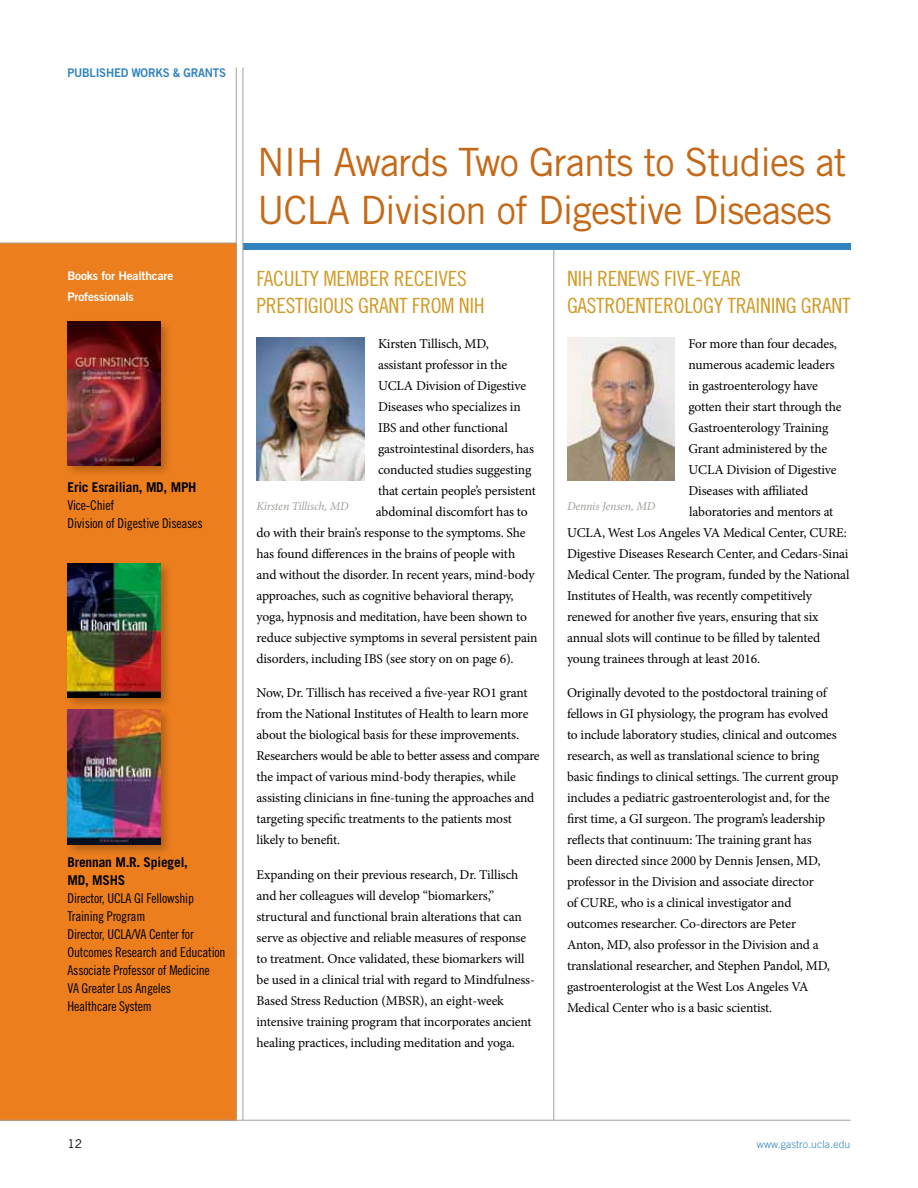
<style>
.page{position:relative;width:918px;height:1188px;background:#fff}
.page>*{position:absolute;margin:0;border:0;box-sizing:border-box;transform-origin:0 0}
.TradeGothicBody{font:39px/48px "Trade Gothic";letter-spacing:-.02em;color:#c46917}
.TradeGothicBody-2{font:21px/27px "Trade Gothic Cond Eighteen";letter-spacing:-.015em;color:#d09b28;scale:1.04 1}
.TradeGothicBody-3{font:13.5px/21px "Minion Pro";letter-spacing:-.015em;color:#000}
.TradeGothicBody-4{font:13.5px/18px "Trade Gothic Cond Eighteen";letter-spacing:-.015em;color:#000}
.Photo_caption{font:italic 12px "Minion Pro";letter-spacing:-.015em;color:#a2a19d}
.TradeGothicBody-5{font:12px/21px "Trade Gothic Bold Two";letter-spacing:-.015em;color:#fff}
.TradeGothicBody-6{font:12px "Trade Gothic Bold Two";letter-spacing:-.02em;color:#3284bf;scale:.95 1}
.t1{font:12px "Trade Gothic";color:#000}
.t2{font:300 10.5px "Trade Gothic";letter-spacing:.01em;color:#3284bf}
.s1{font-family:"Trade Gothic";font-weight:700}
</style>
<div class="page">
<hr style="left:554px;top:243px;width:1px;height:877px;background:#a2a19d">
<img style="left:256px;top:337px;width:108px;height:143px">
<div style="left:0;top:243px;width:236px;height:877px;background:#ec7e1e"></div>
<img style="left:567px;top:337px;width:108px;height:143px">
<div style="left:64px;top:560px;width:110px;height:150px;background:#000;opacity:.25"></div>
<img style="left:67px;top:564px;width:94px;height:133px">
<div style="left:64px;top:318px;width:109px;height:160px;background:#000;opacity:.25"></div>
<img style="left:68px;top:322px;width:92px;height:143px">
<hr style="left:0;top:1120px;width:850px;height:1px;background:#a2a19d">
<div style="left:64px;top:706px;width:110px;height:151px;background:#000;opacity:.25"></div>
<img style="left:67px;top:710px;width:93px;height:134px">
<div style="left:243px;top:243px;width:607px;height:7px;background:#3284bf"></div>
<hr style="left:236px;top:68px;width:1px;height:1052px;background:#a2a19d">
<hr style="left:243px;top:68px;width:1px;height:1052px;background:#a2a19d">
<hr style="left:0;top:243px;width:236px;height:1px;background:#a2a19d">
<p class="TradeGothicBody-6" style="left:68px;top:65px;width:168px">PUBLISHED WORKS &amp; GRANTS</p>
<p class="TradeGothicBody-5" style="left:68px;top:265px;width:107px">Books for Healthcare<br>Professionals</p>
<p class="TradeGothicBody-4" style="left:68px;top:478px;width:137px"><span class="s1">Eric Esrailian, MD, MPH<br></span>Vice-Chief<br>Division of Digestive Diseases</p>
<p class="TradeGothicBody-4" style="left:68px;top:853px;width:160px"><span class="s1">Brennan M.R. Spiegel,<br>MD, MSHS<br></span>Director, UCLA GI Fellowship<br>Training Program<br>Director, UCLA/VA Center for<br>Outcomes Research and Education<br>Associate Professor of Medicine<br>VA Greater Los Angeles<br>Healthcare System</p>
<p class="TradeGothicBody" style="left:257px;top:137px;width:591px">NIH Awards Two Grants to Studies at<br>UCLA Division of Digestive Diseases</p>
<p class="TradeGothicBody-2" style="left:256px;top:265px;width:221px">FACULTY MEMBER RECEIVES<br>PRESTIGIOUS GRANT FROM NIH</p>
<p class="TradeGothicBody-3" style="left:378px;top:333px;width:112px">Kirsten Tillisch, MD,</p>
<p class="TradeGothicBody-3" style="left:378px;top:354px;width:131px">assistant professor in the</p>
<p class="TradeGothicBody-3" style="left:378px;top:375px;width:150px">UCLA Division of Digestive</p>
<p class="TradeGothicBody-3" style="left:378px;top:396px;width:144px">Diseases who specializes in</p>
<p class="TradeGothicBody-3" style="left:378px;top:417px;width:131px">IBS and other functional</p>
<p class="TradeGothicBody-3" style="left:378px;top:438px;width:158px">gastrointestinal disorders, has</p>
<p class="TradeGothicBody-3" style="left:378px;top:459px;width:155px">conducted studies suggesting</p>
<p class="TradeGothicBody-3" style="left:378px;top:480px;width:159px">that certain people’s persistent</p>
<p class="TradeGothicBody-3" style="left:376px;top:501px;width:153px">abdominal discomfort has to</p>
<p class="TradeGothicBody-3" style="left:256px;top:522px;width:271px">do with their brain’s response to the symptoms. She</p>
<p class="TradeGothicBody-3" style="left:256px;top:543px;width:260px">has found differences in the brains of people with</p>
<p class="TradeGothicBody-3" style="left:256px;top:564px;width:280px">and without the disorder. In recent years, mind-body</p>
<p class="TradeGothicBody-3" style="left:256px;top:585px;width:259px">approaches, such as cognitive behavioral therapy,</p>
<p class="TradeGothicBody-3" style="left:256px;top:606px;width:272px">yoga, hypnosis and meditation, have been shown to</p>
<p class="TradeGothicBody-3" style="left:256px;top:627px;width:283px">reduce subjective symptoms in several persistent pain</p>
<p class="TradeGothicBody-3" style="left:256px;top:648px;width:259px">disorders, including IBS (see story on on page 6).</p>
<p class="TradeGothicBody-3" style="left:256px;top:683px;width:285px">Now, Dr. Tillisch has received a five-year RO1 grant from the National Institutes of Health to learn more about the biological basis for these improvements.<br>Researchers would be able to better assess and compare the impact of various mind-body therapies, while assisting clinicians in fine-tuning the approaches and targeting specific treatments to the patients most likely to benefit.</p>
<p class="TradeGothicBody-3" style="left:256px;top:864px;width:280px">Expanding on their previous research, Dr. Tillisch and her colleagues will develop “biomarkers,” structural and functional brain alterations that can serve as objective and reliable measures of response to treatment. Once validated, these biomarkers will be used in a clinical trial with regard to Mindfulness-Based Stress Reduction (MBSR), an eight-week intensive training program that incorporates ancient healing practices, including meditation and yoga.</p>
<p class="Photo_caption" style="left:256px;top:498px;width:94px">Kirsten Tillisch, MD</p>
<p class="TradeGothicBody-2" style="left:567px;top:265px;width:274px">NIH RENEWS FIVE-YEAR<br>GASTROENTEROLOGY TRAINING GRANT</p>
<p class="TradeGothicBody-3" style="left:688px;top:333px;width:150px">For more than four decades,</p>
<p class="TradeGothicBody-3" style="left:688px;top:354px;width:148px">numerous academic leaders</p>
<p class="TradeGothicBody-3" style="left:688px;top:375px;width:131px">in gastroenterology have</p>
<p class="TradeGothicBody-3" style="left:688px;top:396px;width:155px">gotten their start through the</p>
<p class="TradeGothicBody-3" style="left:688px;top:417px;width:141px">Gastroenterology Training</p>
<p class="TradeGothicBody-3" style="left:688px;top:438px;width:140px">Grant administered by the</p>
<p class="TradeGothicBody-3" style="left:688px;top:459px;width:150px">UCLA Division of Digestive</p>
<p class="TradeGothicBody-3" style="left:688px;top:480px;width:121px">Diseases with affiliated</p>
<p class="TradeGothicBody-3" style="left:689px;top:501px;width:146px">laboratories and mentors at</p>
<p class="TradeGothicBody-3" style="left:567px;top:522px;width:281px">UCLA, West Los Angeles VA Medical Center, CURE:</p>
<p class="TradeGothicBody-3" style="left:567px;top:543px;width:283px">Digestive Diseases Research Center, and Cedars-Sinai</p>
<p class="TradeGothicBody-3" style="left:567px;top:564px;width:284px">Medical Center. The program, funded by the National</p>
<p class="TradeGothicBody-3" style="left:567px;top:585px;width:247px">Institutes of Health, was recently competitively</p>
<p class="TradeGothicBody-3" style="left:567px;top:606px;width:253px">renewed for another five years, ensuring that six</p>
<p class="TradeGothicBody-3" style="left:567px;top:627px;width:255px">annual slots will continue to be filled by talented</p>
<p class="TradeGothicBody-3" style="left:567px;top:648px;width:195px">young trainees through at least 2016.</p>
<p class="TradeGothicBody-3" style="left:567px;top:683px;width:273px">Originally devoted to the postdoctoral training of fellows in GI physiology, the program has evolved to include laboratory studies, clinical and outcomes research, as well as translational science to bring basic findings to clinical settings. The current group includes a pediatric gastroenterologist and, for the first time, a GI surgeon. The program’s leadership reflects that continuum: The training grant has been directed since 2000 by Dennis Jensen, MD, professor in the Division and associate director<br>of CURE, who is a clinical investigator and outcomes researcher. Co-directors are Peter<br>Anton, MD, also professor in the Division and a translational researcher, and Stephen Pandol, MD, gastroenterologist at the West Los Angeles VA Medical Center who is a basic scientist.</p>
<p class="Photo_caption" style="left:567px;top:498px;width:90px">Dennis Jensen, MD</p>
<p class="t1" style="left:68px;top:1136px;width:16px">12</p>
<p class="t2" style="left:757px;top:1138px;width:95px">www.gastro.ucla.edu</p>
</div>
